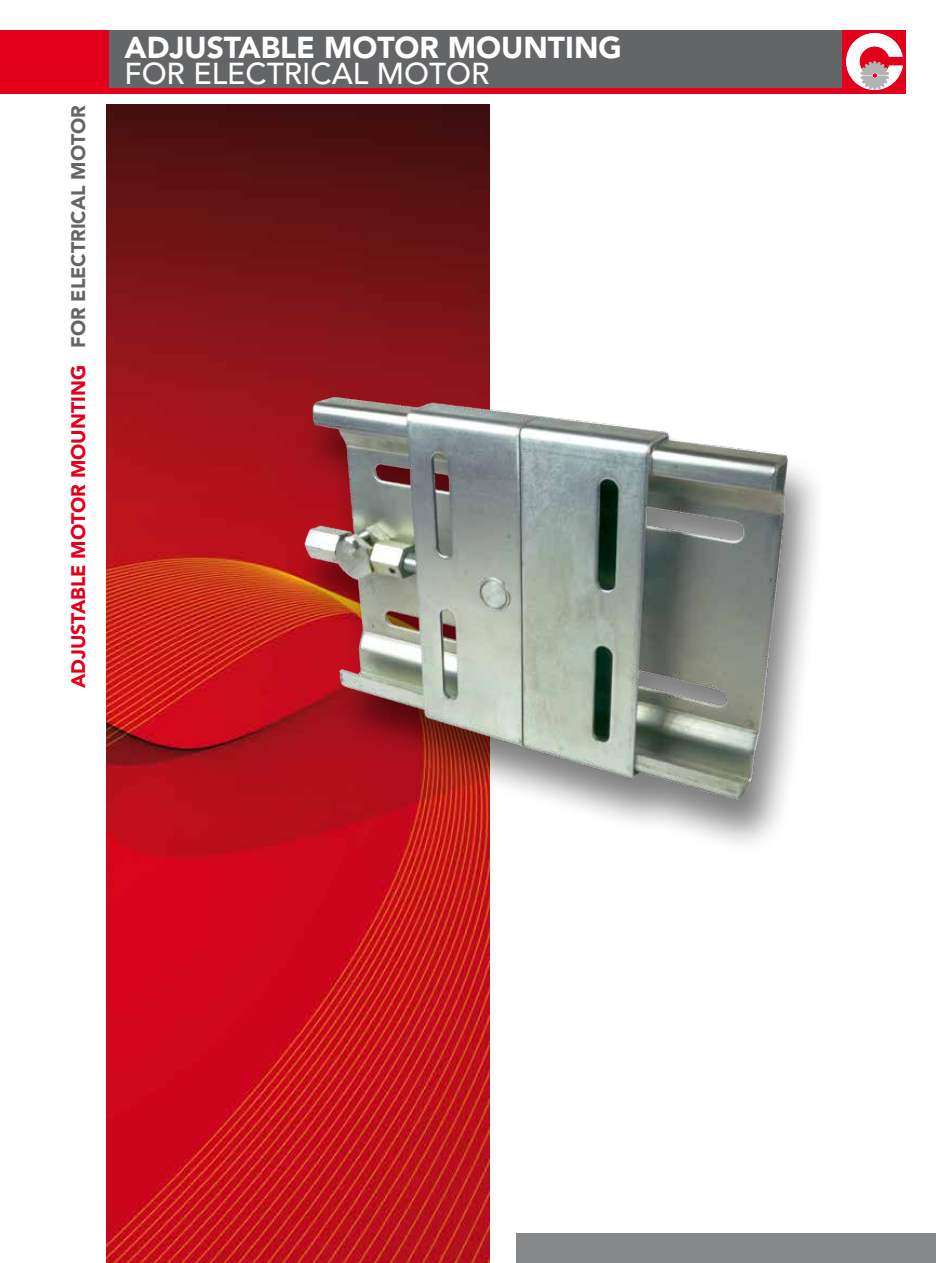
<style>
.page{position:relative;width:936px;height:1263px;background:#fff}
.page>*{position:absolute;margin:0;border:0;box-sizing:border-box;transform-origin:0 0}
.t1{font:900 30px "Avenir LT Std";color:#fff}
.t2{font:500 30px "Avenir LT Std";color:#fff}
.t3{font:900 19.5px "Avenir LT Std";color:#e2001a}
.s1{color:#646567}
</style>
<div class="page">
<div style="left:108px;top:30px;width:777px;height:64px;background:#646567"></div>
<div style="left:108px;top:88px;width:777px;height:6px;background:#e2001a"></div>
<div style="left:0;top:30px;width:108px;height:64px;background:#e2001a"></div>
<div style="left:516px;top:1233px;width:419px;height:30px;background:#87888a"></div>
<img style="left:107px;top:105px;width:382px;height:1158px">
<div style="left:842px;top:30px;width:64px;height:64px;background:#e2001a"></div>
<svg style="left:846px;top:33px;width:57px;height:57px"></svg>
<div style="left:291px;top:400px;width:536px;height:455px;background:#000;opacity:.5"></div>
<img style="left:295px;top:387px;width:505px;height:429px">
<p class="t3" style="left:67px;top:688px;width:585px;rotate:-90deg">ADJUSTABLE MOTOR MOUNTING <span class="s1">FOR ELECTRICAL MOTOR</span></p>
<h1 class="t1" style="left:124px;top:30px;width:499px">ADJUSTABLE MOTOR MOUNTING</h1>
<h1 class="t2" style="left:124px;top:56px;width:366px">FOR ELECTRICAL MOTOR</h1>
</div>
